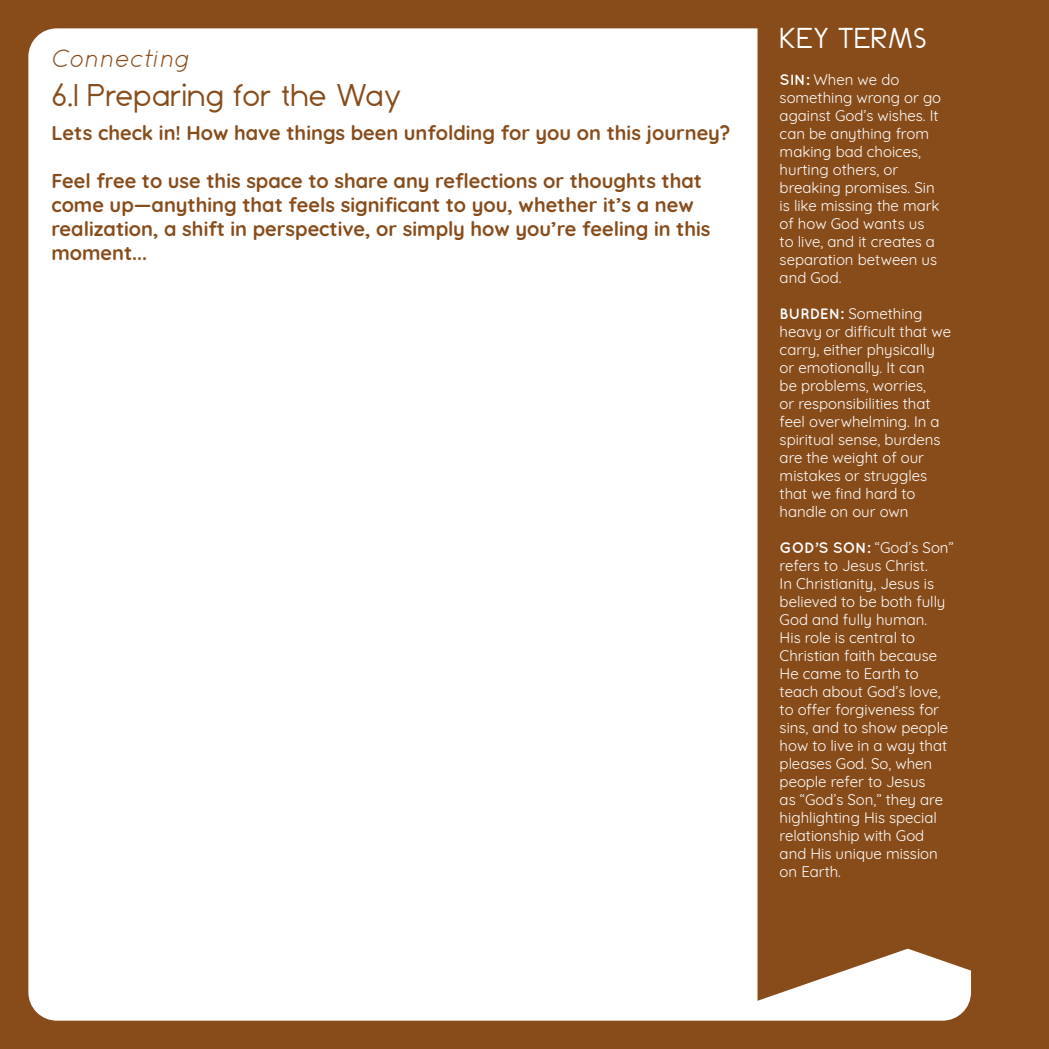
<style>
.page{position:relative;width:1049px;height:1049px;background:#884c1b}
.page>*{position:absolute;margin:0;border:0;box-sizing:border-box;transform-origin:0 0}
.t1{font:30px "Dominik";color:#884c1b}
.t2{font:27.5px "Dominik";color:#fff}
.t3{font:italic 25px "Quicksand";color:#884c1b}
.t4{font:700 20px/24px "Quicksand";color:#884c1b}
.t5{font:15px/18px "Quicksand";color:#fff}
.s1{font-weight:700}
</style>
<div class="page">
<div style="left:28px;top:28px;width:943px;height:992px;background:#fff;border-radius:28px"></div>
<div style="left:757px;top:28px;width:214px;height:973px;background:#884c1b"></div>
<h3 class="t3" style="left:51px;top:44px;width:141px">Connecting</h3>
<h1 class="t1" style="left:51px;top:76px;width:352px">6.1 Preparing for the Way</h1>
<h3 class="t4" style="left:51px;top:120px;width:681px">Lets check in! How have things been unfolding for you on this journey?</h3>
<h3 class="t4" style="left:51px;top:168px;width:661px">Feel free to use this space to share any reflections or thoughts that come up—anything that feels significant to you, whether it’s a new realization, a shift in perspective, or simply how you’re feeling in this moment...</h3>
<h2 class="t2" style="left:780px;top:20px;width:149px">KEY TERMS</h2>
<p class="t5" style="left:780px;top:69px;width:163px"><span class="s1">SIN:</span> When we do something wrong or go against God’s wishes. It can be anything from making bad choices, hurting others, or breaking promises. Sin is like missing the mark of how God wants us to live, and it creates a separation between us and God.</p>
<p class="t5" style="left:780px;top:303px;width:173px"><span class="s1">BURDEN:</span> Something heavy or difficult that we carry, either physically or emotionally. It can<br>be problems, worries,<br>or responsibilities that feel overwhelming. In a spiritual sense, burdens are the weight of our mistakes or struggles that we find hard to handle on our own</p>
<p class="t5" style="left:780px;top:537px;width:176px"><span class="s1">GOD’S SON:</span> “God’s Son” refers to Jesus Christ.<br>In Christianity, Jesus is believed to be both fully<br>God and fully human.<br>His role is central to<br>Christian faith because<br>He came to Earth to teach about God’s love, to offer forgiveness for sins, and to show people how to live in a way that pleases God. So, when people refer to Jesus<br>as “God’s Son,” they are highlighting His special relationship with God and His unique mission on Earth.</p>
</div>
